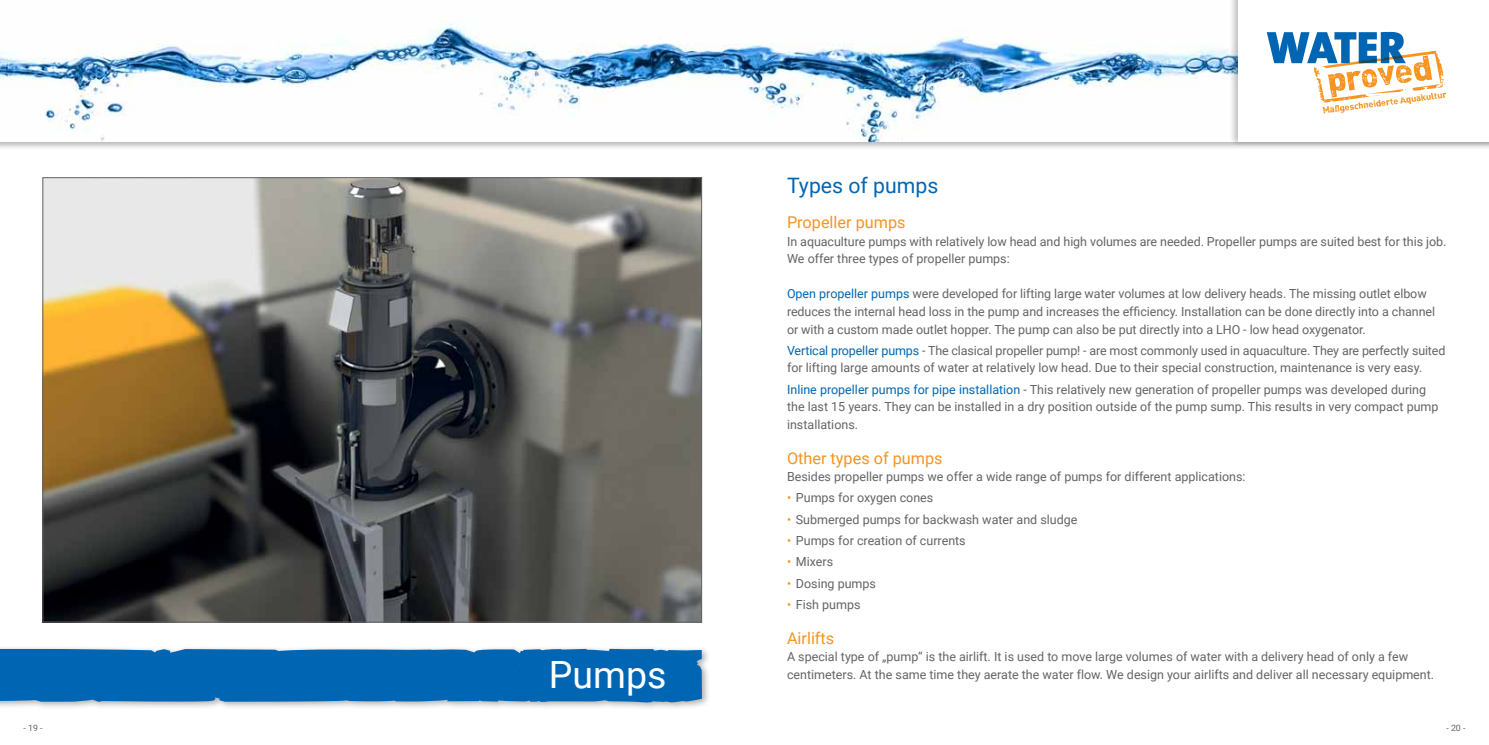
<style>
.page{position:relative;width:1489px;height:745px;background:#fff}
.page>*{position:absolute;margin:0;border:0;box-sizing:border-box;transform-origin:0 0}
.t1{font:37.5px "Roboto";color:#fff}
.t2{font:21.25px "Roboto";color:#0066b3}
.t3{font:16.25px "Roboto";color:#f7941e}
.t4{font:12.5px/17.5px "Roboto";color:#636466}
.t5{font:8.75px "Roboto";color:#636466}
.s1{color:#0066b3}
.s2{color:#f7941e}
</style>
<div class="page">
<div style="left:0;top:0;width:1488px;height:150px;background:#000;opacity:.3"></div>
<img style="left:0;top:0;width:1228px;height:141px">
<div style="left:1228px;top:0;width:260px;height:148px;background:#000;opacity:.25"></div>
<div style="left:1238px;top:0;width:250px;height:142px;background:#fff"></div>
<div style="left:0;top:645px;width:710px;height:65px;background:#000;opacity:.3"></div>
<svg style="left:0;top:648px;width:702px;height:55px;background:#0d6db5"></svg>
<img style="left:45px;top:179px;width:655px;height:441px">
<svg style="left:1266px;top:32px;width:180px;height:81px"></svg>
<h2 class="t2" style="left:787px;top:171px;width:153px">Types of pumps</h2>
<h3 class="t3" style="left:787px;top:211px;width:120px">Propeller pumps</h3>
<p class="t4" style="left:787px;top:232px;width:661px">In aquaculture pumps with relatively low head and high volumes are needed. Propeller pumps are suited best for this job.<br>We offer three types of propeller pumps:</p>
<p class="t4" style="left:787px;top:284px;width:649px"><span class="s1">Open propeller pumps</span> were developed for lifting large water volumes at low delivery heads. The missing outlet elbow reduces the internal head loss in the pump and increases the efficiency. Installation can be done directly into a channel or with a custom made outlet hopper. The pump can also be put directly into a LHO - low head oxygenator.</p>
<p class="t4" style="left:787px;top:341px;width:660px"><span class="s1">Vertical propeller pumps</span> - The clasical propeller pump! - are most commonly used in aquaculture. They are perfectly suited for lifting large amounts of water at relatively low head. Due to their special construction, maintenance is very easy.</p>
<p class="t4" style="left:787px;top:379px;width:653px"><span class="s1">Inline propeller pumps for pipe installation</span> - This relatively new generation of propeller pumps was developed during the last 15 years. They can be installed in a dry position outside of the pump sump. This results in very compact pump installations.</p>
<h3 class="t3" style="left:787px;top:446px;width:157px">Other types of pumps</h3>
<p class="t4" style="left:787px;top:467px;width:460px">Besides propeller pumps we offer a wide range of pumps for different applications:</p>
<p class="t4" style="left:787px;top:488px;width:148px"><span class="s2">•</span> Pumps for oxygen cones</p>
<p class="t4" style="left:787px;top:509px;width:292px"><span class="s2">•</span> Submerged pumps for backwash water and sludge</p>
<p class="t4" style="left:787px;top:531px;width:180px"><span class="s2">•</span> Pumps for creation of currents</p>
<p class="t4" style="left:787px;top:552px;width:48px"><span class="s2">•</span> Mixers</p>
<p class="t4" style="left:787px;top:573px;width:91px"><span class="s2">•</span> Dosing pumps</p>
<p class="t4" style="left:787px;top:594px;width:75px"><span class="s2">•</span> Fish pumps</p>
<h3 class="t3" style="left:787px;top:626px;width:49px">Airlifts</h3>
<p class="t4" style="left:787px;top:647px;width:622px">A special type of „pump“ is the airlift. It is used to move large volumes of water with a delivery head of only a few</p>
<h1 class="t1" style="left:549px;top:647px;width:119px">Pumps</h1>
<p class="t4" style="left:787px;top:664px;width:648px">centimeters. At the same time they aerate the water flow. We design your airlifts and deliver all necessary equipment.</p>
<p class="t5" style="left:24px;top:721px;width:21px">- 19 -</p>
<p class="t5" style="left:1446px;top:721px;width:21px">- 20 -</p>
</div>
